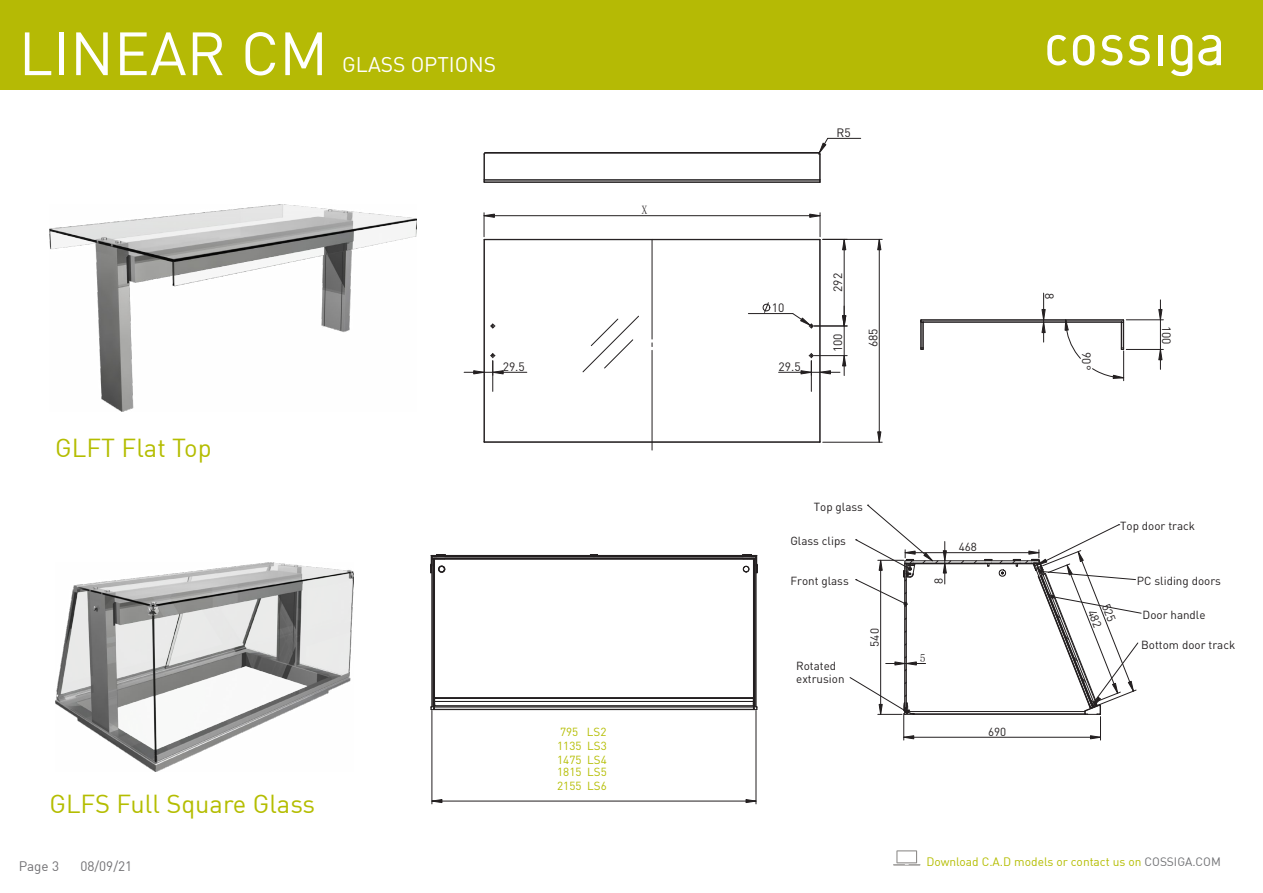
<style>
.page{position:relative;width:1263px;height:893px;background:#fff}
.page>*{position:absolute;margin:0;border:0;box-sizing:border-box;transform-origin:0 0}
.t1{font:60px "DIN";color:#fff}
.t2{font:25.5px "DIN";color:#b4bd00}
.t3{font:21px "DINOT";color:#fff}
.t4{font:13.5px "DIN";color:#717073}
.t5{font:12px "DIN";color:#b4bd00}
.t6{font:12px "DIN";color:#231f20}
.t7{font:12px "Sim Sun";color:#231f20}
.t8{font:11.55px/12.8px "DIN";color:#231f20}
.t9{font:11.55px/13.4px "DIN";color:#b4bd00;text-align:justify}
.t10{font:11.55px "DINOT";color:#b4bd00}
.t11{font:11.55px "Sim Sun";color:#231f20}
.s1{color:#717275}
</style>
<div class="page">
<svg style="left:893px;top:850px;width:27px;height:16px"></svg>
<div style="left:0;top:0;width:1263px;height:89px;background:#b5ba05"></div>
<svg style="left:1073px;top:35px;width:21px;height:31px"></svg>
<svg style="left:1101px;top:35px;width:21px;height:31px"></svg>
<svg style="left:1128px;top:35px;width:22px;height:31px"></svg>
<hr style="left:1158px;top:35px;width:4px;height:30px;background:#fff">
<svg style="left:1198px;top:35px;width:23px;height:31px"></svg>
<svg style="left:1171px;top:35px;width:21px;height:41px"></svg>
<svg style="left:1047px;top:35px;width:20px;height:30px"></svg>
<img style="left:49px;top:204px;width:367px;height:208px">
<hr style="left:484px;top:239px;width:336px;height:1px;background:#231f20">
<div style="left:484px;top:442px;width:336px;height:1px;border:1px solid #231f20"></div>
<hr style="left:484px;top:182px;width:336px;height:1px;background:#231f20">
<div style="left:485px;top:152px;width:334px;height:1px;border:1px solid #231f20"></div>
<hr style="left:484px;top:180px;width:336px;height:1px;background:#231f20">
<svg style="left:483px;top:152px;width:3px;height:31px"></svg>
<hr style="left:652px;top:239px;width:1px;height:100px;background:#231f20">
<hr style="left:652px;top:350px;width:1px;height:100px;background:#231f20">
<svg style="left:582px;top:315px;width:57px;height:58px"></svg>
<hr style="left:828px;top:138px;width:33px;height:1px;background:#231f20">
<svg style="left:818px;top:138px;width:10px;height:45px"></svg>
<hr style="left:1126px;top:349px;width:37px;height:1px;background:#231f20">
<hr style="left:1160px;top:320px;width:1px;height:49px;background:#231f20">
<hr style="left:1126px;top:320px;width:37px;height:1px;background:#231f20">
<hr style="left:1123px;top:351px;width:1px;height:30px;background:#231f20">
<svg style="left:1158px;top:350px;width:4px;height:10px"></svg>
<svg style="left:1158px;top:300px;width:4px;height:20px"></svg>
<svg style="left:920px;top:293px;width:204px;height:66px"></svg>
<svg style="left:1092px;top:368px;width:32px;height:11px"></svg>
<svg style="left:762px;top:302px;width:8px;height:11px"></svg>
<hr style="left:484px;top:215px;width:336px;height:1px;background:#231f20">
<hr style="left:748px;top:313px;width:45px;height:1px;background:#231f20">
<hr style="left:493px;top:372px;width:34px;height:1px;background:#231f20">
<hr style="left:879px;top:239px;width:1px;height:203px;background:#231f20">
<hr style="left:823px;top:442px;width:59px;height:1px;background:#231f20">
<hr style="left:823px;top:239px;width:59px;height:1px;background:#231f20">
<hr style="left:779px;top:372px;width:32px;height:1px;background:#231f20">
<svg style="left:464px;top:213px;width:40px;height:230px"></svg>
<svg style="left:877px;top:431px;width:4px;height:12px"></svg>
<svg style="left:877px;top:239px;width:4px;height:11px"></svg>
<svg style="left:792px;top:213px;width:55px;height:230px"></svg>
<img style="left:55px;top:562px;width:298px;height:209px">
<hr style="left:755px;top:559px;width:1px;height:148px;background:#231f20">
<hr style="left:445px;top:555px;width:298px;height:1px;background:#231f20">
<svg style="left:590px;top:554px;width:8px;height:4px"></svg>
<hr style="left:432px;top:558px;width:324px;height:1px;background:#231f20">
<div style="left:432px;top:556px;width:324px;height:1px;border:1px solid #231f20"></div>
<hr style="left:754px;top:559px;width:1px;height:148px;background:#231f20">
<hr style="left:756px;top:559px;width:1px;height:148px;background:#231f20">
<hr style="left:433px;top:559px;width:1px;height:148px;background:#231f20">
<hr style="left:432px;top:559px;width:1px;height:148px;background:#231f20">
<svg style="left:742px;top:554px;width:16px;height:20px"></svg>
<svg style="left:430px;top:554px;width:16px;height:20px"></svg>
<hr style="left:434px;top:559px;width:319px;height:1px;background:#231f20">
<hr style="left:753px;top:559px;width:1px;height:144px;background:#231f20">
<hr style="left:434px;top:559px;width:1px;height:144px;background:#231f20">
<svg style="left:431px;top:697px;width:327px;height:13px"></svg>
<hr style="left:432px;top:710px;width:1px;height:94px;background:#231f20">
<hr style="left:756px;top:710px;width:1px;height:94px;background:#231f20">
<hr style="left:432px;top:801px;width:324px;height:1px;background:#231f20">
<svg style="left:432px;top:799px;width:10px;height:4px"></svg>
<svg style="left:746px;top:799px;width:10px;height:4px"></svg>
<svg style="left:850px;top:505px;width:291px;height:235px"></svg>
<h1 class="t1" style="left:19px;top:16px;width:311px">LINEAR CM</h1>
<h3 class="t3" style="left:342px;top:52px;width:155px">GLASS OPTIONS</h3>
<h2 class="t2" style="left:55px;top:432px;width:158px">GLFT Flat Top</h2>
<p class="t6" style="left:503px;top:358px;width:24px">29.5</p>
<p class="t7" style="left:641px;top:204px;width:8px">X</p>
<h2 class="t2" style="left:49px;top:788px;width:267px">GLFS Full Square Glass</h2>
<p class="t4" style="left:19px;top:857px;width:42px">Page 3</p>
<p class="t4" style="left:80px;top:857px;width:53px">08/09/21</p>
<p class="t10" style="left:560px;top:725px;width:48px">795 LS2</p>
<p class="t9" style="left:557px;top:739px;width:51px">1135 LS3<br>1475 LS4<br>1815 LS5<br>2155 LS6</p>
<p class="t6" style="left:836px;top:124px;width:16px">R5</p>
<p class="t6" style="left:772px;top:299px;width:14px">10</p>
<p class="t6" style="left:779px;top:358px;width:24px">29.5</p>
<p class="t6" style="left:830px;top:292px;width:20px;rotate:-90deg">292</p>
<p class="t6" style="left:830px;top:352px;width:20px;rotate:-90deg">100</p>
<p class="t6" style="left:865px;top:347px;width:20px;rotate:-90deg">685</p>
<p class="t6" style="left:1058px;top:293px;width:8px;rotate:90deg">8</p>
<p class="t6" style="left:1094px;top:352px;width:20px;rotate:90deg">90°</p>
<p class="t6" style="left:1174px;top:326px;width:20px;rotate:90deg">100</p>
<p class="t8" style="left:814px;top:500px;width:51px">Top glass</p>
<p class="t8" style="left:790px;top:534px;width:57px">Glass clips</p>
<p class="t8" style="left:790px;top:574px;width:60px">Front glass</p>
<p class="t8" style="left:796px;top:659px;width:50px">Rotated extrusion</p>
<p class="t8" style="left:868px;top:647px;width:20px;rotate:-90deg">540</p>
<p class="t8" style="left:932px;top:584px;width:8px;rotate:-90deg">8</p>
<p class="t8" style="left:959px;top:540px;width:20px">468</p>
<p class="t11" style="left:920px;top:652px;width:7px">5</p>
<p class="t8" style="left:988px;top:725px;width:20px">690</p>
<p class="t8" style="left:1120px;top:519px;width:76px">Top door track</p>
<p class="t8" style="left:1137px;top:574px;width:86px">PC sliding doors</p>
<p class="t8" style="left:1142px;top:608px;width:65px">Door handle</p>
<p class="t8" style="left:1141px;top:638px;width:96px">Bottom door track</p>
<p class="t5" style="left:926px;top:854px;width:296px">Download C.A.D models or contact us on <span class="s1">COSSIGA.COM</span></p>
</div>
